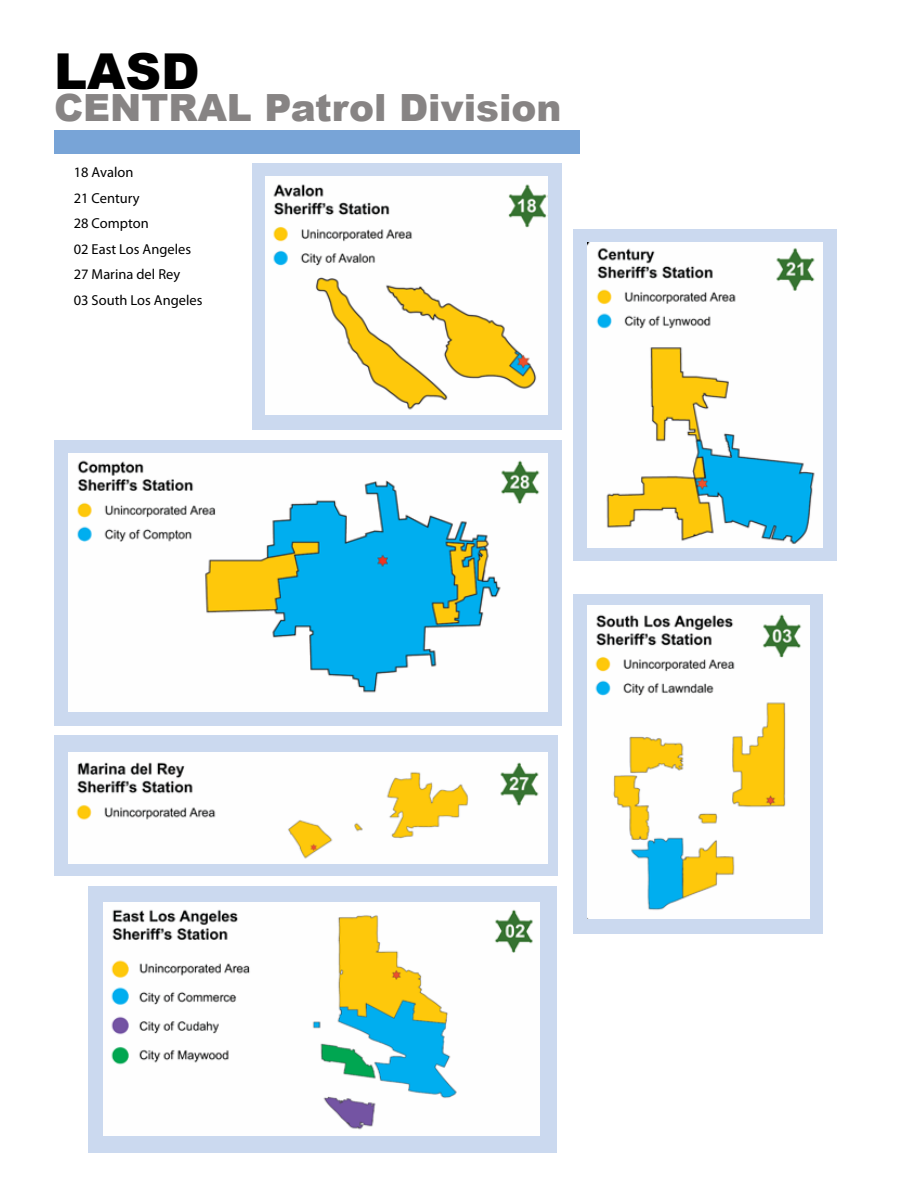
<style>
.page{position:relative;width:918px;height:1188px;background:#fff}
.page>*{position:absolute;margin:0;border:0;box-sizing:border-box;transform-origin:0 0}
.t1{font:900 49.5px "Arial";color:#000}
.t2{font:900 37.5px "Arial";color:#878484}
.t3{font:14.4px/25.5px "Myriad Pro";color:#000}
</style>
<div class="page">
<div style="left:54px;top:130px;width:526px;height:23px;background:#78a4d7"></div>
<div style="left:252px;top:163px;width:310px;height:267px;background:#cbd9ef"></div>
<img style="left:266px;top:176px;width:281px;height:239px">
<div style="left:573px;top:230px;width:264px;height:331px;background:#cbd9ef"></div>
<img style="left:588px;top:243px;width:235px;height:304px">
<div style="left:54px;top:440px;width:508px;height:285px;background:#cbd9ef"></div>
<img style="left:69px;top:453px;width:478px;height:258px">
<div style="left:89px;top:886px;width:468px;height:267px;background:#cbd9ef"></div>
<img style="left:103px;top:902px;width:436px;height:233px">
<div style="left:54px;top:735px;width:503px;height:141px;background:#cbd9ef"></div>
<img style="left:69px;top:753px;width:478px;height:111px">
<div style="left:573px;top:594px;width:250px;height:340px;background:#cbd9ef"></div>
<img style="left:588px;top:605px;width:221px;height:313px">
<h1 class="t1" style="left:54px;top:36px;width:147px">LASD</h1>
<h2 class="t2" style="left:54px;top:80px;width:509px">CENTRAL Patrol Division</h2>
<p class="t3" style="left:74px;top:159px;width:130px">18 Avalon<br>21 Century<br>28 Compton<br>02 East Los Angeles<br>27 Marina del Rey<br>03 South Los Angeles</p>
</div>
